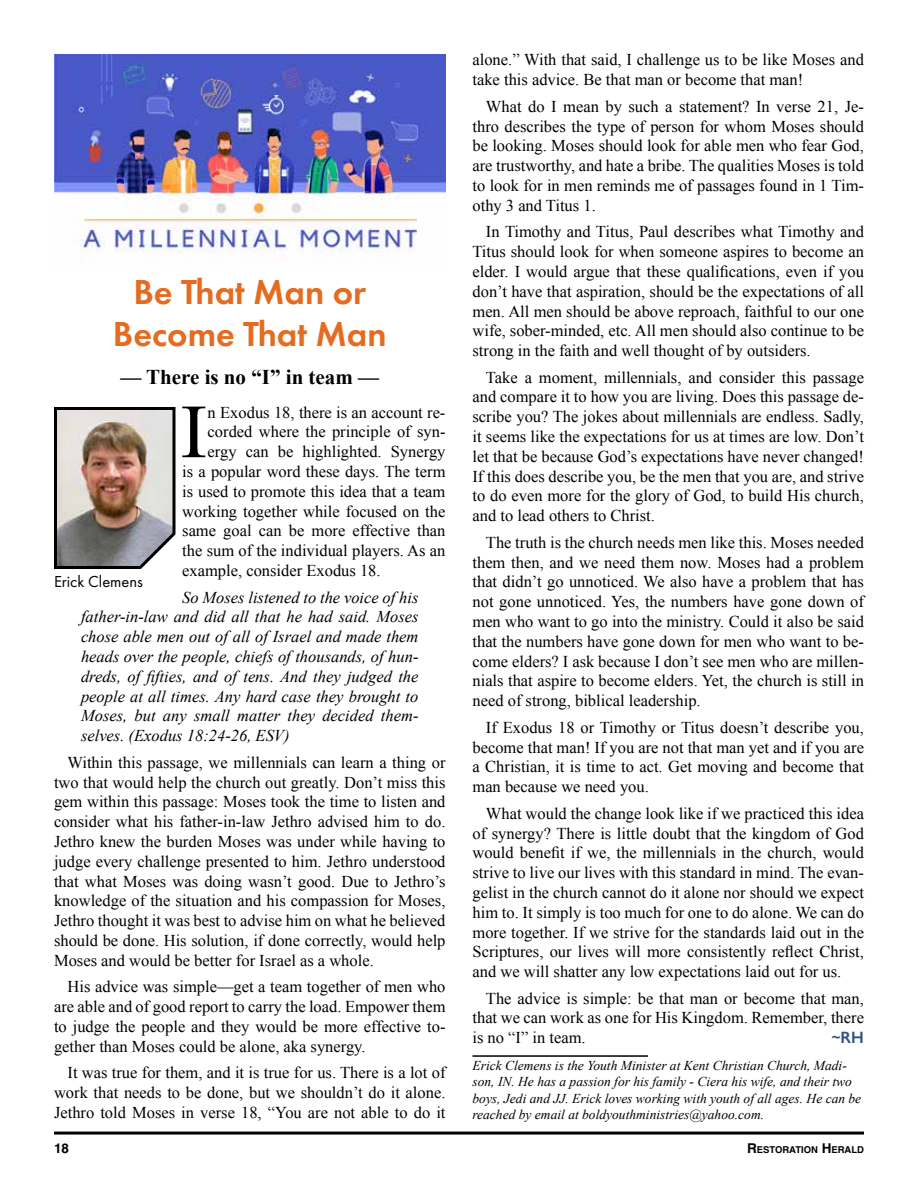
<style>
.page{position:relative;width:918px;height:1188px;background:#fff}
.page>*{position:absolute;margin:0;border:0;box-sizing:border-box;transform-origin:0 0}
.t1{font:75.9px "Baskerville URW";color:#000}
.t2{font:600 36px/41.4px "Futura PT";color:#e46b1f;text-align:center}
.t3{font:700 21px "Times New Roman";color:#000}
.t4{font:16.5px/19.8px "Times New Roman";color:#000;text-align:justify}
.t5{font:italic 16.5px/19.8px "Times New Roman";color:#000;text-align:justify}
.t6{font:16.5px "Futura PT";color:#000}
.t7{font:600 16.5px "Gill Sans Nova";color:#2f547b}
.t8{font:italic 13.5px/16.2px "Times New Roman";color:#000}
.t9{font:700 13.5px "Helvetica";color:#000}
.t10{font:700 9.45px "Helvetica";color:#000}
.s1{font-size:13.5px}
</style>
<div class="page">
<hr style="left:54px;top:1132px;width:810px;height:3px;background:#000">
<hr style="left:472px;top:1055px;width:176px;height:2px;background:#000">
<img style="left:54px;top:54px;width:392px;height:207px">
<img style="left:54px;top:407px;width:122px;height:162px">
<h2 class="t2" style="left:113px;top:271px;width:275px">Be That Man or<br>Become That Man</h2>
<p class="t3" style="left:120px;top:363px;width:260px">— There is no “I” in team —</p>
<h1 class="t1" style="left:180px;top:381px;width:29px">I</h1>
<p class="t4" style="left:208px;top:402px;width:239px">n Exodus 18, there is an account re-</p>
<p class="t4" style="left:208px;top:422px;width:239px">corded where the principle of syn-</p>
<p class="t4" style="left:208px;top:442px;width:239px">ergy can be highlighted. Synergy</p>
<p class="t4" style="left:182px;top:461px;width:265px">is a popular word these days. The term</p>
<p class="t4" style="left:182px;top:481px;width:265px">is used to promote this idea that a team</p>
<p class="t4" style="left:182px;top:501px;width:265px">working together while focused on the</p>
<p class="t4" style="left:182px;top:521px;width:265px">same goal can be more effective than</p>
<p class="t4" style="left:182px;top:541px;width:265px">the sum of the individual players. As an</p>
<p class="t4" style="left:182px;top:560px;width:200px">example, consider Exodus 18.</p>
<p class="t5" style="left:81px;top:587px;width:339px;text-indent:101px">So Moses listened to the voice of his father-in-law and did all that he had said. Moses chose able men out of all of Israel and made them heads over the people, chiefs of thousands, of hun&shy;dreds, of fifties, and of tens. And they judged the people at all times. Any hard case they brought to Moses, but any small matter they decided them&shy;selves. (Exodus 18:24-26, ESV)</p>
<p class="t4" style="left:54px;top:752px;width:393px;text-indent:13px">Within this passage, we millennials can learn a thing or two that would help the church out greatly. Don’t miss this gem within this passage: Moses took the time to listen and consider what his father-in-law Jethro advised him to do.<br>Jethro knew the burden Moses was under while having to judge every challenge presented to him. Jethro understood that what Moses was doing wasn’t good. Due to Jethro’s knowledge of the situation and his compassion for Moses, Jethro thought it was best to advise him on what he believed should be done. His solution, if done correctly, would help Moses and would be better for Israel as a whole.</p>
<p class="t4" style="left:54px;top:977px;width:393px;text-indent:13px">His advice was simple—get a team together of men who are able and of good report to carry the load. Empower them to judge the people and they would be more effective to&shy;gether than Moses could be alone, aka synergy.</p>
<p class="t4" style="left:54px;top:1063px;width:393px;text-indent:13px">It was true for them, and it is true for us. There is a lot of work that needs to be done, but we shouldn’t do it alone.<br>Jethro told Moses in verse 18, “You are not able to do it</p>
<p class="t6" style="left:54px;top:572px;width:91px">Erick Clemens</p>
<p class="t4" style="left:472px;top:50px;width:393px">alone.” With that said, I challenge us to be like Moses and take this advice. Be that man or become that man!</p>
<p class="t4" style="left:472px;top:96px;width:393px;text-indent:13px">What do I mean by such a statement? In verse 21, Je&shy;thro describes the type of person for whom Moses should be looking. Moses should look for able men who fear God, are trustworthy, and hate a bribe. The qualities Moses is told to look for in men reminds me of passages found in 1 Tim&shy;othy 3 and Titus 1.</p>
<p class="t4" style="left:472px;top:222px;width:393px;text-indent:13px">In Timothy and Titus, Paul describes what Timothy and Titus should look for when someone aspires to become an elder. I would argue that these qualifications, even if you don’t have that aspiration, should be the expectations of all men. All men should be above reproach, faithful to our one wife, sober-minded, etc. All men should also continue to be strong in the faith and well thought of by outsiders.</p>
<p class="t4" style="left:472px;top:367px;width:393px;text-indent:13px">Take a moment, millennials, and consider this passage and compare it to how you are living. Does this passage de&shy;scribe you? The jokes about millennials are endless. Sadly, it seems like the expectations for us at times are low. Don’t let that be because God’s expectations have never changed!<br>If this does describe you, be the men that you are, and strive to do even more for the glory of God, to build His church, and to lead others to Christ.</p>
<p class="t4" style="left:472px;top:532px;width:393px;text-indent:13px">The truth is the church needs men like this. Moses needed them then, and we need them now. Moses had a problem that didn’t go unnoticed. We also have a problem that has not gone unnoticed. Yes, the numbers have gone down of men who want to go into the ministry. Could it also be said that the numbers have gone down for men who want to be&shy;come elders? I ask because I don’t see men who are millen&shy;nials that aspire to become elders. Yet, the church is still in need of strong, biblical leadership.</p>
<p class="t4" style="left:472px;top:717px;width:393px;text-indent:13px">If Exodus 18 or Timothy or Titus doesn’t describe you, become that man! If you are not that man yet and if you are a Christian, it is time to act. Get moving and become that man because we need you.</p>
<p class="t4" style="left:472px;top:803px;width:393px;text-indent:13px">What would the change look like if we practiced this idea of synergy? There is little doubt that the kingdom of God would benefit if we, the millennials in the church, would strive to live our lives with this standard in mind. The evan&shy;gelist in the church cannot do it alone nor should we expect him to. It simply is too much for one to do alone. We can do more together. If we strive for the standards laid out in the Scriptures, our lives will more consistently reflect Christ, and we will shatter any low expectations laid out for us.</p>
<p class="t4" style="left:472px;top:988px;width:393px;text-indent:13px">The advice is simple: be that man or become that man, that we can work as one for His Kingdom. Remember, there is no “I” in team.</p>
<p class="t7" style="left:831px;top:1027px;width:34px">~RH</p>
<p class="t8" style="left:472px;top:1057px;width:390px">Erick Clemens is the Youth Minister at Kent Christian Church, Madi&shy;son, IN. He has a passion for his family - Ciera his wife, and their two boys, Jedi and JJ. Erick loves working with youth of all ages. He can be reached by email at boldyouthministries@yahoo.com.</p>
<p class="t9" style="left:54px;top:1140px;width:17px">18</p>
<p class="t10" style="left:747px;top:1143px;width:118px"><span class="s1">R</span>ESTORATION <span class="s1">H</span>ERALD</p>
</div>
